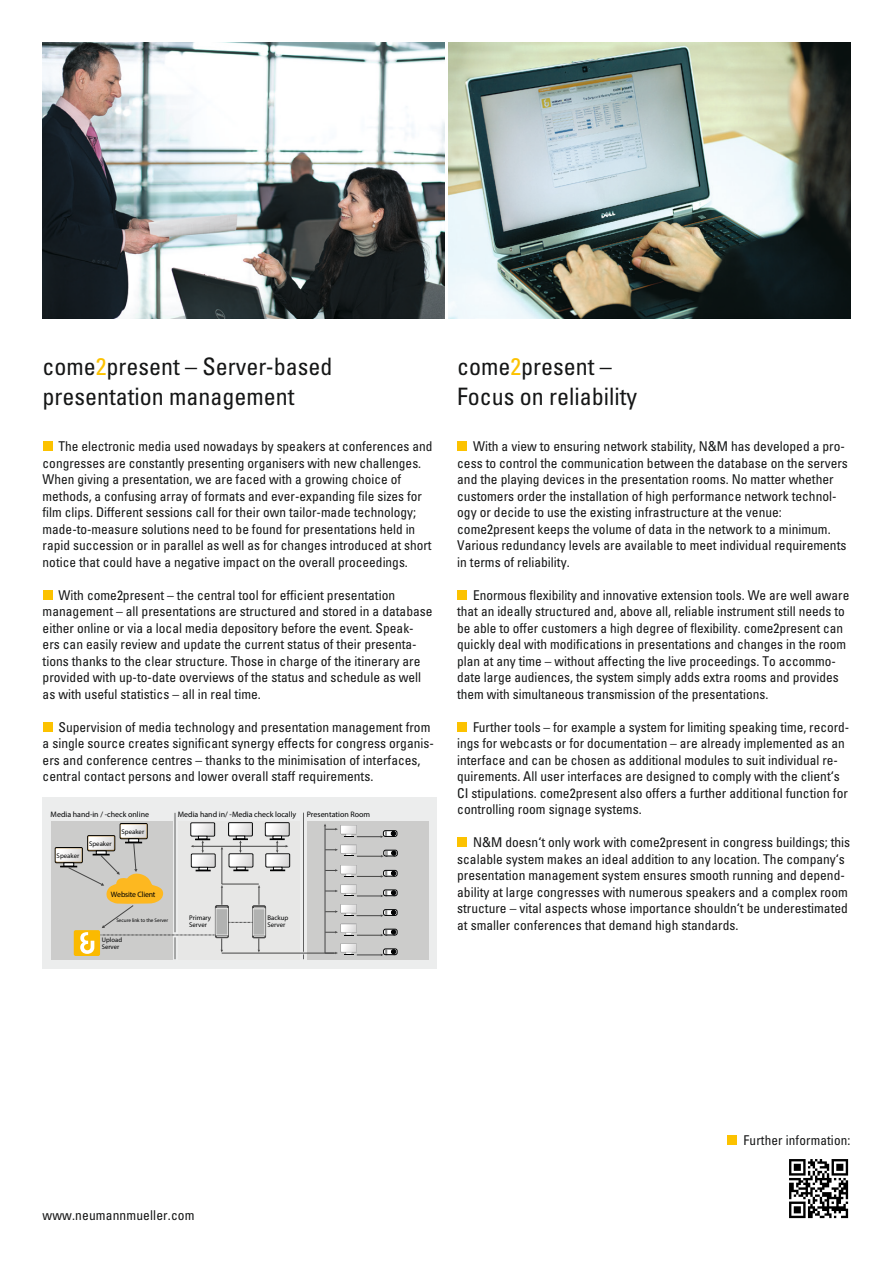
<style>
.page{position:relative;width:893px;height:1263px;background:#fff}
.page>*{position:absolute;margin:0;border:0;box-sizing:border-box;transform-origin:0 0}
.t1{font:condensed 24px/30px "Univers";color:#151616}
.t2{font:condensed 13.5px/16.5px "Univers";color:#151616}
.t3{font:700 condensed 7.95px "Univers LT Std";color:#000102}
.t4{font:700 condensed 7.8px "Univers LT Std";letter-spacing:-.025em;color:#000102}
.t5{font:700 condensed 6.75px/6.6px "Univers LT Std";color:#000102}
.t6{font:700 condensed 6.6px/6.6px "Univers LT Std";color:#000102}
.t7{font:700 condensed 5.1px "Univers LT Std";color:#000102}
.s1{color:#fcc200}
</style>
<div class="page">
<div style="left:43px;top:797px;width:394px;height:172px;background:#eceded"></div>
<div style="left:178px;top:821px;width:122px;height:138px;background:#e7e7e6"></div>
<div style="left:307px;top:821px;width:121px;height:138px;background:#cccccb"></div>
<div style="left:51px;top:821px;width:122px;height:138px;background:#cccccb"></div>
<div style="left:55px;top:847px;width:27px;height:16px;border:1px solid #000102"></div>
<hr style="left:222px;top:953px;width:112px;height:1px;background:#454545">
<hr style="left:325px;top:825px;width:1px;height:128px;background:#454545">
<hr style="left:175px;top:813px;width:1px;height:119px;background:#5f6060">
<hr style="left:303px;top:813px;width:1px;height:139px;background:#5f6060">
<div style="left:384px;top:850px;width:13px;height:6px;border:1px solid #000102;border-radius:2px"></div>
<div style="left:383px;top:830px;width:14px;height:6px;border:1px solid #000102;border-radius:2px"></div>
<svg style="left:324px;top:824px;width:72px;height:14px"></svg>
<div style="left:383px;top:890px;width:14px;height:6px;border:1px solid #000102;border-radius:2px"></div>
<div style="left:383px;top:870px;width:14px;height:6px;border:1px solid #000102;border-radius:2px"></div>
<div style="left:383px;top:929px;width:14px;height:6px;border:1px solid #000102;border-radius:2px"></div>
<div style="left:383px;top:909px;width:14px;height:6px;border:1px solid #000102;border-radius:2px"></div>
<div style="left:383px;top:949px;width:14px;height:6px;border:1px solid #000102;border-radius:2px"></div>
<svg style="left:325px;top:845px;width:71px;height:12px"></svg>
<svg style="left:325px;top:865px;width:71px;height:13px"></svg>
<svg style="left:325px;top:884px;width:71px;height:13px"></svg>
<svg style="left:325px;top:904px;width:71px;height:13px"></svg>
<svg style="left:325px;top:924px;width:71px;height:12px"></svg>
<svg style="left:325px;top:943px;width:71px;height:13px"></svg>
<div style="left:266px;top:854px;width:24px;height:13px;border:1px solid #000102"></div>
<svg style="left:56px;top:823px;width:233px;height:136px"></svg>
<img style="left:43px;top:43px;width:402px;height:275px">
<img style="left:448px;top:43px;width:402px;height:275px">
<div style="left:43px;top:441px;width:10px;height:10px;background:#fcc200"></div>
<div style="left:43px;top:590px;width:10px;height:10px;background:#fcc200"></div>
<div style="left:43px;top:722px;width:10px;height:10px;background:#fcc200"></div>
<div style="left:457px;top:441px;width:10px;height:10px;background:#fcc200"></div>
<div style="left:457px;top:590px;width:10px;height:10px;background:#fcc200"></div>
<div style="left:457px;top:722px;width:10px;height:10px;background:#fcc200"></div>
<div style="left:457px;top:837px;width:10px;height:10px;background:#fcc200"></div>
<svg style="left:789px;top:1159px;width:60px;height:60px"></svg>
<svg style="left:789px;top:1159px;width:59px;height:59px"></svg>
<div style="left:727px;top:1135px;width:10px;height:10px;background:#fcc200"></div>
<h1 class="t1" style="left:43px;top:350px;width:291px">come<span class="s1">2</span>present – Server-based presentation management</h1>
<p class="t2" style="left:43px;top:438px;width:391px;text-indent:16px">The electronic media used nowadays by speakers at conferences and congresses are constantly presenting organisers with new challenges.<br>When giving a presentation, we are faced with a growing choice of methods, a confusing array of formats and ever-expanding file sizes for film clips. Different sessions call for their own tailor-made technology; made-to-measure solutions need to be found for presentations held in rapid succession or in parallel as well as for changes introduced at short notice that could have a negative impact on the overall proceedings.</p>
<p class="t2" style="left:43px;top:586px;width:391px;text-indent:16px">With come2present – the central tool for efficient presentation management – all presentations are structured and stored in a database either online or via a local media depository before the event. Speak&shy;ers can easily review and update the current status of their presenta&shy;tions thanks to the clear structure. Those in charge of the itinerary are provided with up-to-date overviews of the status and schedule as well as with useful statistics – all in real time.</p>
<p class="t2" style="left:43px;top:718px;width:393px;text-indent:16px">Supervision of media technology and presentation management from a single source creates significant synergy effects for congress organis&shy;ers and conference centres – thanks to the minimisation of interfaces, central contact persons and lower overall staff requirements.</p>
<p class="t3" style="left:51px;top:809px;width:100px">Media hand-in / -check online</p>
<p class="t3" style="left:178px;top:809px;width:120px">Media hand in/ -Media check locally</p>
<p class="t3" style="left:307px;top:809px;width:65px">Presentation Room</p>
<p class="t5" style="left:89px;top:840px;width:24px">Speaker</p>
<p class="t5" style="left:122px;top:828px;width:24px">Speaker</p>
<p class="t5" style="left:57px;top:852px;width:24px">Speaker</p>
<p class="t4" style="left:111px;top:889px;width:46px">Website Client</p>
<p class="t7" style="left:116px;top:917px;width:53px">Secure link to the Server</p>
<p class="t6" style="left:102px;top:936px;width:22px">Upload<br>Server</p>
<p class="t5" style="left:189px;top:914px;width:23px">Primary<br>Server</p>
<p class="t5" style="left:268px;top:914px;width:22px">Backup<br>Server</p>
<h1 class="t1" style="left:457px;top:350px;width:181px">come<span class="s1">2</span>present –<br>Focus on reliability</h1>
<p class="t2" style="left:457px;top:438px;width:392px;text-indent:16px">With a view to ensuring network stability, N&amp;M has developed a pro&shy;cess to control the communication between the database on the servers and the playing devices in the presentation rooms. No matter whether customers order the installation of high performance network technol&shy;ogy or decide to use the existing infrastructure at the venue: come2present keeps the volume of data in the network to a minimum.<br>Various redundancy levels are available to meet individual requirements in terms of reliability.</p>
<p class="t2" style="left:457px;top:586px;width:394px;text-indent:16px">Enormous flexibility and innovative extension tools. We are well aware that an ideally structured and, above all, reliable instrument still needs to be able to offer customers a high degree of flexibility. come2present can quickly deal with modifications in presentations and changes in the room plan at any time – without affecting the live proceedings. To accommo&shy;date large audiences, the system simply adds extra rooms and provides them with simultaneous transmission of the presentations.</p>
<p class="t2" style="left:457px;top:718px;width:394px;text-indent:16px">Further tools – for example a system for limiting speaking time, record&shy;ings for webcasts or for documentation – are already implemented as an interface and can be chosen as additional modules to suit individual re&shy;quirements. All user interfaces are designed to comply with the client‘s CI stipulations. come2present also offers a further additional function for controlling room signage systems.</p>
<p class="t2" style="left:457px;top:834px;width:394px;text-indent:16px">N&amp;M doesn‘t only work with come2present in congress buildings; this scalable system makes an ideal addition to any location. The company‘s presentation management system ensures smooth running and depend&shy;ability at large congresses with numerous speakers and a complex room structure – vital aspects whose importance shouldn‘t be underestimated at smaller conferences that demand high standards.</p>
<p class="t2" style="left:43px;top:1206px;width:154px">www.neumannmueller.com</p>
<p class="t2" style="left:744px;top:1132px;width:108px">Further information:</p>
</div>
